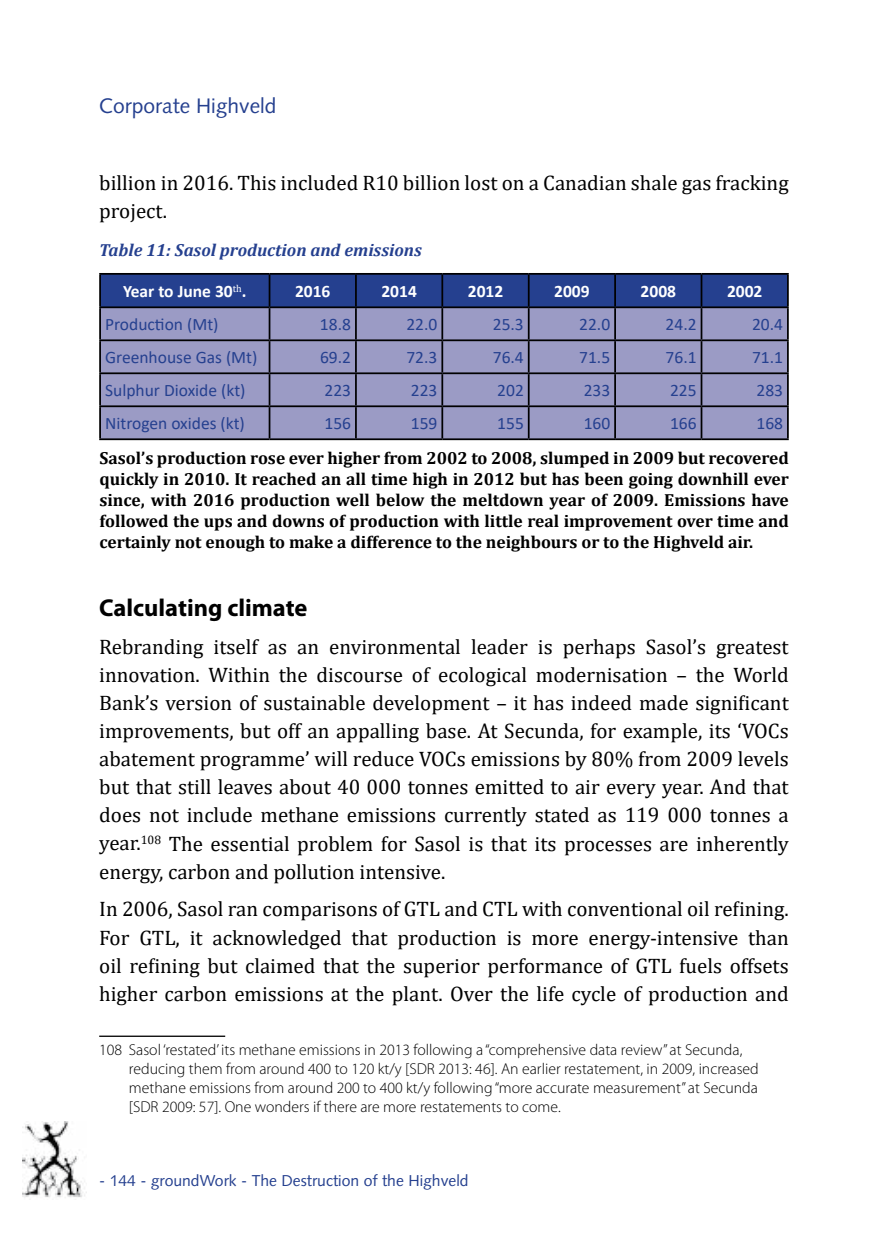
<style>
.page{position:relative;width:888px;height:1236px;background:#fff}
.page>*{position:absolute;margin:0;border:0;box-sizing:border-box;transform-origin:0 0}
.t1{font:700 24.5px "Myriad Pro";color:#000}
.t2{font:21px/28px "Cambria";color:#000;text-align:justify}
.t3{font:21px "Syntax LT Std";color:#25408f}
.t4{font:700 17.5px/21px "Cambria";color:#000;text-align:justify}
.t5{font:17.5px "Calibri";color:#25408f}
.t6{font:700 17.5px "Calibri";color:#fff}
.t7{font:italic 700 17.5px "Cambria";color:#25408f}
.t8{font:300 15.75px/18.9px "Myriad Pro";color:#000}
.t9{font:15.75px "Syntax LT Std";color:#25408f}
</style>
<div class="page">
<img style="left:22px;top:1121px;width:63px;height:77px">
<div style="left:101px;top:275px;width:686px;height:31px;background:#25408f"></div>
<div style="left:101px;top:308px;width:686px;height:130px;background:#9b9bc5"></div>
<hr style="left:99px;top:273px;width:171px;height:2px;background:#000001">
<hr style="left:270px;top:273px;width:86px;height:2px;background:#000001">
<hr style="left:356px;top:273px;width:86px;height:2px;background:#000001">
<hr style="left:442px;top:273px;width:87px;height:2px;background:#000001">
<hr style="left:529px;top:273px;width:86px;height:2px;background:#000001">
<hr style="left:615px;top:273px;width:86px;height:2px;background:#000001">
<hr style="left:701px;top:273px;width:88px;height:2px;background:#000001">
<hr style="left:99px;top:306px;width:171px;height:2px;background:#000001">
<hr style="left:270px;top:306px;width:86px;height:2px;background:#000001">
<hr style="left:356px;top:306px;width:86px;height:2px;background:#000001">
<hr style="left:442px;top:306px;width:87px;height:2px;background:#000001">
<hr style="left:529px;top:306px;width:86px;height:2px;background:#000001">
<hr style="left:615px;top:306px;width:86px;height:2px;background:#000001">
<hr style="left:701px;top:306px;width:88px;height:2px;background:#000001">
<hr style="left:99px;top:339px;width:171px;height:2px;background:#000001">
<hr style="left:270px;top:339px;width:86px;height:2px;background:#000001">
<hr style="left:356px;top:339px;width:86px;height:2px;background:#000001">
<hr style="left:442px;top:339px;width:87px;height:2px;background:#000001">
<hr style="left:529px;top:339px;width:86px;height:2px;background:#000001">
<hr style="left:615px;top:339px;width:86px;height:2px;background:#000001">
<hr style="left:701px;top:339px;width:88px;height:2px;background:#000001">
<hr style="left:99px;top:372px;width:171px;height:2px;background:#000001">
<hr style="left:270px;top:372px;width:86px;height:2px;background:#000001">
<hr style="left:356px;top:372px;width:86px;height:2px;background:#000001">
<hr style="left:442px;top:372px;width:87px;height:2px;background:#000001">
<hr style="left:529px;top:372px;width:86px;height:2px;background:#000001">
<hr style="left:615px;top:372px;width:86px;height:2px;background:#000001">
<hr style="left:701px;top:372px;width:88px;height:2px;background:#000001">
<hr style="left:99px;top:405px;width:171px;height:2px;background:#000001">
<hr style="left:270px;top:405px;width:86px;height:2px;background:#000001">
<hr style="left:356px;top:405px;width:86px;height:2px;background:#000001">
<hr style="left:442px;top:405px;width:87px;height:2px;background:#000001">
<hr style="left:529px;top:405px;width:86px;height:2px;background:#000001">
<hr style="left:615px;top:405px;width:86px;height:2px;background:#000001">
<hr style="left:701px;top:405px;width:88px;height:2px;background:#000001">
<hr style="left:99px;top:438px;width:171px;height:2px;background:#000001">
<hr style="left:270px;top:438px;width:86px;height:2px;background:#000001">
<hr style="left:356px;top:438px;width:86px;height:2px;background:#000001">
<hr style="left:442px;top:438px;width:87px;height:2px;background:#000001">
<hr style="left:529px;top:438px;width:86px;height:2px;background:#000001">
<hr style="left:615px;top:438px;width:86px;height:2px;background:#000001">
<hr style="left:701px;top:438px;width:88px;height:2px;background:#000001">
<hr style="left:99px;top:275px;width:2px;height:31px;background:#000001">
<hr style="left:99px;top:308px;width:2px;height:31px;background:#000001">
<hr style="left:99px;top:341px;width:2px;height:31px;background:#000001">
<hr style="left:99px;top:374px;width:2px;height:31px;background:#000001">
<hr style="left:99px;top:407px;width:2px;height:31px;background:#000001">
<hr style="left:269px;top:275px;width:1px;height:31px;background:#000001">
<hr style="left:355px;top:275px;width:2px;height:31px;background:#000001">
<hr style="left:441px;top:275px;width:2px;height:31px;background:#000001">
<hr style="left:528px;top:275px;width:2px;height:31px;background:#000001">
<hr style="left:614px;top:275px;width:2px;height:31px;background:#000001">
<hr style="left:701px;top:275px;width:1px;height:31px;background:#000001">
<hr style="left:787px;top:275px;width:2px;height:31px;background:#000001">
<hr style="left:269px;top:308px;width:1px;height:31px;background:#000001">
<hr style="left:355px;top:308px;width:2px;height:31px;background:#000001">
<hr style="left:441px;top:308px;width:2px;height:31px;background:#000001">
<hr style="left:528px;top:308px;width:2px;height:31px;background:#000001">
<hr style="left:614px;top:308px;width:2px;height:31px;background:#000001">
<hr style="left:701px;top:308px;width:1px;height:31px;background:#000001">
<hr style="left:787px;top:308px;width:2px;height:31px;background:#000001">
<hr style="left:269px;top:341px;width:1px;height:31px;background:#000001">
<hr style="left:355px;top:341px;width:2px;height:31px;background:#000001">
<hr style="left:441px;top:341px;width:2px;height:31px;background:#000001">
<hr style="left:528px;top:341px;width:2px;height:31px;background:#000001">
<hr style="left:614px;top:341px;width:2px;height:31px;background:#000001">
<hr style="left:701px;top:341px;width:1px;height:31px;background:#000001">
<hr style="left:787px;top:341px;width:2px;height:31px;background:#000001">
<hr style="left:269px;top:374px;width:1px;height:31px;background:#000001">
<hr style="left:355px;top:374px;width:2px;height:31px;background:#000001">
<hr style="left:441px;top:374px;width:2px;height:31px;background:#000001">
<hr style="left:528px;top:374px;width:2px;height:31px;background:#000001">
<hr style="left:614px;top:374px;width:2px;height:31px;background:#000001">
<hr style="left:701px;top:374px;width:1px;height:31px;background:#000001">
<hr style="left:787px;top:374px;width:2px;height:31px;background:#000001">
<hr style="left:269px;top:407px;width:1px;height:31px;background:#000001">
<hr style="left:355px;top:407px;width:2px;height:31px;background:#000001">
<hr style="left:441px;top:407px;width:2px;height:31px;background:#000001">
<hr style="left:528px;top:407px;width:2px;height:31px;background:#000001">
<hr style="left:614px;top:407px;width:2px;height:31px;background:#000001">
<hr style="left:701px;top:407px;width:1px;height:31px;background:#000001">
<hr style="left:787px;top:407px;width:2px;height:31px;background:#000001">
<hr style="left:99px;top:1035px;width:126px;height:1px;background:#000">
<p class="t3" style="left:99px;top:93px;width:179px">Corporate Highveld</p>
<p class="t2" style="left:99px;top:169px;width:691px">billion in 2016. This included R10 billion lost on a Canadian shale gas fracking project.</p>
<p class="t7" style="left:99px;top:238px;width:324px">Table 11: Sasol production and emissions</p>
<p class="t6" style="left:123px;top:279px;width:125px">Year to June 30<sup>th</sup>.</p>
<p class="t6" style="left:295px;top:279px;width:37px">2016</p>
<p class="t6" style="left:381px;top:279px;width:37px">2014</p>
<p class="t6" style="left:468px;top:279px;width:37px">2012</p>
<p class="t6" style="left:554px;top:279px;width:37px">2009</p>
<p class="t6" style="left:641px;top:279px;width:37px">2008</p>
<p class="t6" style="left:727px;top:279px;width:37px">2002</p>
<p class="t5" style="left:105px;top:312px;width:115px">Production (Mt)</p>
<p class="t5" style="left:320px;top:312px;width:33px">18.8</p>
<p class="t5" style="left:406px;top:312px;width:33px">22.0</p>
<p class="t5" style="left:493px;top:312px;width:33px">25.3</p>
<p class="t5" style="left:579px;top:312px;width:33px">22.0</p>
<p class="t5" style="left:666px;top:312px;width:33px">24.2</p>
<p class="t5" style="left:752px;top:312px;width:33px">20.4</p>
<p class="t5" style="left:105px;top:345px;width:154px">Greenhouse Gas (Mt)</p>
<p class="t5" style="left:320px;top:345px;width:33px">69.2</p>
<p class="t5" style="left:406px;top:345px;width:33px">72.3</p>
<p class="t5" style="left:493px;top:345px;width:33px">76.4</p>
<p class="t5" style="left:579px;top:345px;width:33px">71.5</p>
<p class="t5" style="left:666px;top:345px;width:33px">76.1</p>
<p class="t5" style="left:752px;top:345px;width:33px">71.1</p>
<p class="t5" style="left:105px;top:378px;width:142px">Sulphur Dioxide (kt)</p>
<p class="t5" style="left:324px;top:378px;width:28px">223</p>
<p class="t5" style="left:411px;top:378px;width:28px">223</p>
<p class="t5" style="left:497px;top:378px;width:28px">202</p>
<p class="t5" style="left:584px;top:378px;width:28px">233</p>
<p class="t5" style="left:670px;top:378px;width:28px">225</p>
<p class="t5" style="left:756px;top:378px;width:28px">283</p>
<p class="t5" style="left:105px;top:411px;width:141px">Nitrogen oxides (kt)</p>
<p class="t5" style="left:324px;top:411px;width:28px">156</p>
<p class="t5" style="left:411px;top:411px;width:28px">159</p>
<p class="t5" style="left:497px;top:411px;width:28px">155</p>
<p class="t5" style="left:584px;top:411px;width:28px">160</p>
<p class="t5" style="left:670px;top:411px;width:28px">166</p>
<p class="t5" style="left:756px;top:411px;width:28px">168</p>
<p class="t4" style="left:99px;top:447px;width:691px">Sasol’s production rose ever higher from 2002 to 2008, slumped in 2009 but recovered quickly in 2010. It reached an all time high in 2012 but has been going downhill ever since, with 2016 production well below the meltdown year of 2009. Emissions have followed the ups and downs of production with little real improvement over time and certainly not enough to make a difference to the neighbours or to the Highveld air.</p>
<p class="t1" style="left:99px;top:591px;width:210px">Calculating climate</p>
<p class="t2" style="left:99px;top:633px;width:691px">Rebranding itself as an environmental leader is perhaps Sasol’s greatest innovation. Within the discourse of ecological modernisation – the World Bank’s version of sustainable development – it has indeed made significant improvements, but off an appalling base. At Secunda, for example, its ‘VOCs abatement programme’ will reduce VOCs emissions by 80% from 2009 levels but that still leaves about 40 000 tonnes emitted to air every year. And that does not include methane emissions currently stated as 119 000 tonnes a year.<sup>108</sup> The essential problem for Sasol is that its processes are inherently energy, carbon and pollution intensive.</p>
<p class="t2" style="left:99px;top:895px;width:691px">In 2006, Sasol ran comparisons of GTL and CTL with conventional oil refining.<br>For GTL, it acknowledged that production is more energy-intensive than oil refining but claimed that the superior performance of GTL fuels offsets higher carbon emissions at the plant. Over the life cycle of production and</p>
<p class="t8" style="left:129px;top:1040px;width:631px;text-indent:-30px">108 Sasol ‘restated’ its methane emissions in 2013 following a “comprehensive data review” at Secunda, reducing them from around 400 to 120 kt/y [SDR 2013: 46]. An earlier restatement, in 2009, increased methane emissions from around 200 to 400 kt/y following “more accurate measurement” at Secunda [SDR 2009: 57]. One wonders if there are more restatements to come.</p>
<p class="t9" style="left:99px;top:1171px;width:371px">- 144 - groundWork - The Destruction of the Highveld</p>
</div>
